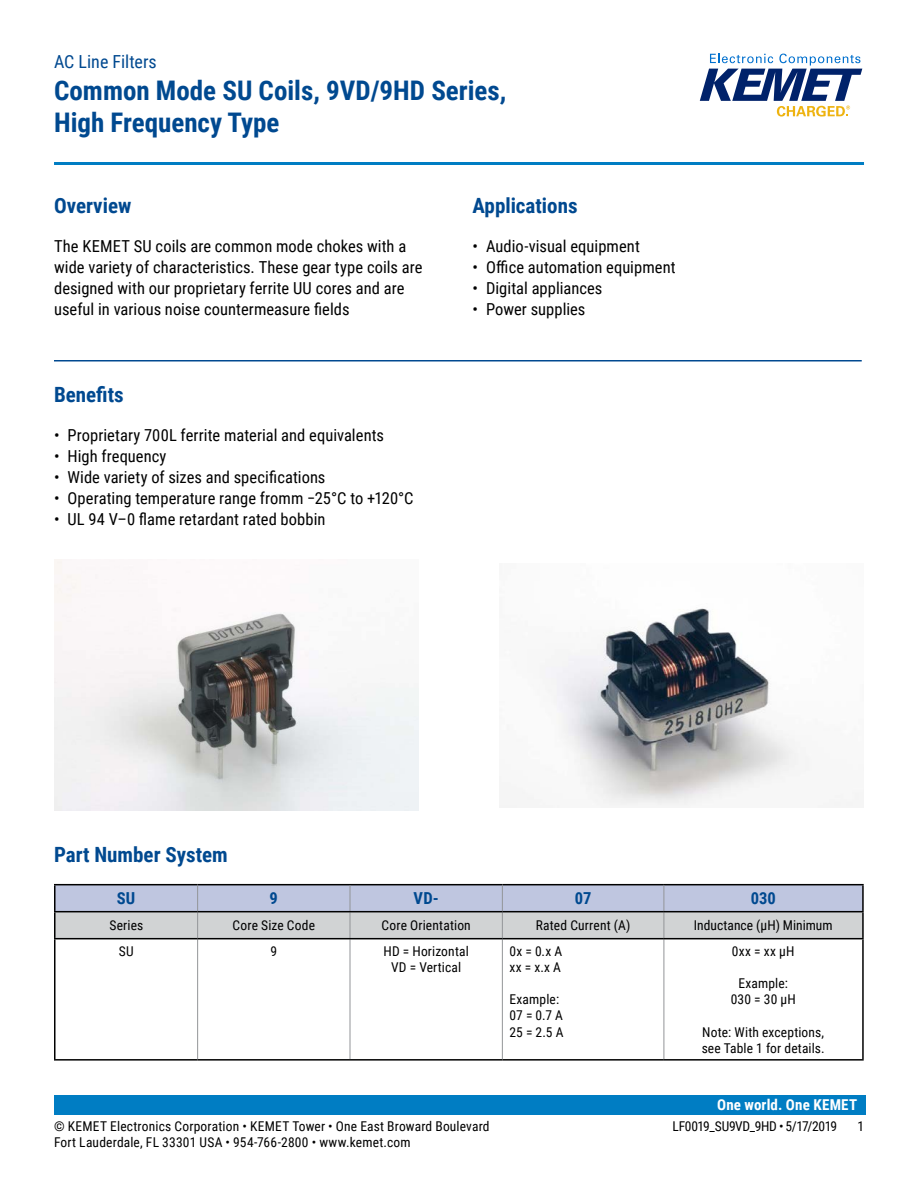
<style>
.page{position:relative;width:918px;height:1188px;background:#fff}
.page>*{position:absolute;margin:0;border:0;box-sizing:border-box;transform-origin:0 0}
.t1{font:700 27px/32.4px "Roboto Condensed";color:#004990}
.t2{font:700 21px "Roboto Condensed";color:#004990}
.t3{font:18px "Roboto Condensed";color:#004990}
.t4{font:16.5px/21px "Roboto Condensed";letter-spacing:.005em;color:#000}
.t5{font:700 16.5px "Roboto Condensed";letter-spacing:.005em;color:#004990}
.t6{font:700 15px "Roboto Condensed";letter-spacing:.015em;color:#fff}
.t7{font:13.5px/16.2px "Roboto Condensed";letter-spacing:.015em;color:#000}
.t8{font:13.5px "Roboto Condensed";letter-spacing:-.025em;color:#000}
</style>
<div class="page">
<svg style="left:700px;top:54px;width:162px;height:63px"></svg>
<hr style="left:54px;top:162px;width:810px;height:3px;background:#007dc3">
<div style="left:54px;top:1095px;width:811px;height:20px;background:#007dc3"></div>
<hr style="left:54px;top:360px;width:808px;height:2px;background:#004990">
<hr style="left:54px;top:912px;width:2px;height:26px;background:#000">
<hr style="left:862px;top:912px;width:2px;height:26px;background:#000">
<hr style="left:54px;top:939px;width:2px;height:120px;background:#000">
<hr style="left:862px;top:939px;width:2px;height:120px;background:#000">
<hr style="left:54px;top:1059px;width:144px;height:2px;background:#000">
<hr style="left:198px;top:1059px;width:152px;height:2px;background:#000">
<hr style="left:350px;top:1059px;width:152px;height:2px;background:#000">
<hr style="left:502px;top:1059px;width:162px;height:2px;background:#000">
<hr style="left:664px;top:1059px;width:200px;height:2px;background:#000">
<hr style="left:54px;top:884px;width:144px;height:1px;background:#000">
<hr style="left:54px;top:885px;width:2px;height:26px;background:#000">
<hr style="left:198px;top:884px;width:152px;height:1px;background:#000">
<hr style="left:350px;top:884px;width:152px;height:1px;background:#000">
<hr style="left:502px;top:884px;width:162px;height:1px;background:#000">
<hr style="left:664px;top:884px;width:200px;height:1px;background:#000">
<hr style="left:862px;top:885px;width:2px;height:26px;background:#000">
<hr style="left:197px;top:939px;width:1px;height:120px;background:#939598">
<hr style="left:350px;top:939px;width:1px;height:120px;background:#939598">
<hr style="left:502px;top:939px;width:1px;height:120px;background:#939598">
<hr style="left:664px;top:939px;width:1px;height:120px;background:#939598">
<svg style="left:55px;top:885px;width:808px;height:53px;background:#c3c7d5"></svg>
<hr style="left:54px;top:938px;width:144px;height:1px;background:#000">
<hr style="left:198px;top:938px;width:152px;height:1px;background:#000">
<hr style="left:350px;top:938px;width:152px;height:1px;background:#000">
<hr style="left:502px;top:938px;width:162px;height:1px;background:#000">
<hr style="left:664px;top:938px;width:200px;height:1px;background:#000">
<hr style="left:54px;top:911px;width:144px;height:1px;background:#000">
<hr style="left:198px;top:911px;width:152px;height:1px;background:#000">
<hr style="left:350px;top:911px;width:152px;height:1px;background:#000">
<hr style="left:502px;top:911px;width:162px;height:1px;background:#000">
<hr style="left:664px;top:911px;width:200px;height:1px;background:#000">
<img style="left:500px;top:608px;width:359px;height:200px">
<img style="left:54px;top:560px;width:364px;height:250px">
<p class="t3" style="left:54px;top:48px;width:104px">AC Line Filters</p>
<h1 class="t1" style="left:54px;top:73px;width:454px">Common Mode SU Coils, 9VD/9HD Series,<br>High Frequency Type</h1>
<p class="t2" style="left:54px;top:191px;width:79px">Overview</p>
<p class="t4" style="left:54px;top:235px;width:370px">The KEMET SU coils are common mode chokes with a wide variety of characteristics. These gear type coils are designed with our proprietary ferrite UU cores and are useful in various noise countermeasure fields</p>
<p class="t2" style="left:54px;top:380px;width:71px">Benefits</p>
<p class="t4" style="left:54px;top:424px;width:332px">• Proprietary 700L ferrite material and equivalents</p>
<p class="t4" style="left:54px;top:445px;width:114px">• High frequency</p>
<p class="t4" style="left:54px;top:466px;width:273px">• Wide variety of sizes and specifications</p>
<p class="t4" style="left:54px;top:487px;width:361px">• Operating temperature range fromm −25°C to +120°C</p>
<p class="t4" style="left:54px;top:508px;width:273px">• UL 94 V–0 flame retardant rated bobbin</p>
<p class="t2" style="left:473px;top:191px;width:107px">Applications</p>
<p class="t4" style="left:473px;top:235px;width:169px">• Audio-visual equipment</p>
<p class="t4" style="left:473px;top:256px;width:205px">• Office automation equipment</p>
<p class="t4" style="left:473px;top:277px;width:131px">• Digital appliances</p>
<p class="t4" style="left:473px;top:298px;width:114px">• Power supplies</p>
<p class="t2" style="left:54px;top:840px;width:175px">Part Number System</p>
<p class="t5" style="left:117px;top:887px;width:20px">SU</p>
<p class="t5" style="left:270px;top:887px;width:10px">9</p>
<p class="t5" style="left:414px;top:887px;width:27px">VD-</p>
<p class="t5" style="left:575px;top:887px;width:18px">07</p>
<p class="t5" style="left:751px;top:887px;width:27px">030</p>
<p class="t7" style="left:109px;top:917px;width:35px">Series</p>
<p class="t7" style="left:233px;top:917px;width:84px">Core Size Code</p>
<p class="t7" style="left:382px;top:917px;width:91px">Core Orientation</p>
<p class="t7" style="left:536px;top:917px;width:96px">Rated Current (A)</p>
<p class="t7" style="left:694px;top:917px;width:140px">Inductance (µH) Minimum</p>
<p class="t7" style="left:119px;top:942px;width:16px">SU</p>
<p class="t7" style="left:270px;top:942px;width:8px">9</p>
<p class="t7" style="left:384px;top:942px;width:87px;text-align:center">HD = Horizontal<br>VD = Vertical</p>
<p class="t7" style="left:509px;top:942px;width:54px">0x = 0.x A xx = x.x A</p>
<p class="t7" style="left:509px;top:991px;width:56px">Example:<br>07 = 0.7 A<br>25 = 2.5 A</p>
<p class="t7" style="left:732px;top:942px;width:64px">0xx = xx µH</p>
<p class="t7" style="left:731px;top:975px;width:67px;text-align:center">Example:<br>030 = 30 µH</p>
<p class="t7" style="left:702px;top:1023px;width:125px">Note: With exceptions, see Table 1 for details.</p>
<p class="t6" style="left:717px;top:1094px;width:142px">One world. One KEMET</p>
<p class="t7" style="left:54px;top:1117px;width:437px">© KEMET Electronics Corporation • KEMET Tower • One East Broward Boulevard</p>
<p class="t8" style="left:673px;top:1116px;width:166px">LF0019_SU9VD_9HD • 5/17/2019</p>
<p class="t7" style="left:857px;top:1117px;width:8px">1</p>
<p class="t7" style="left:54px;top:1133px;width:358px">Fort Lauderdale, FL 33301 USA • 954-766-2800 • www.kemet.com</p>
</div>
